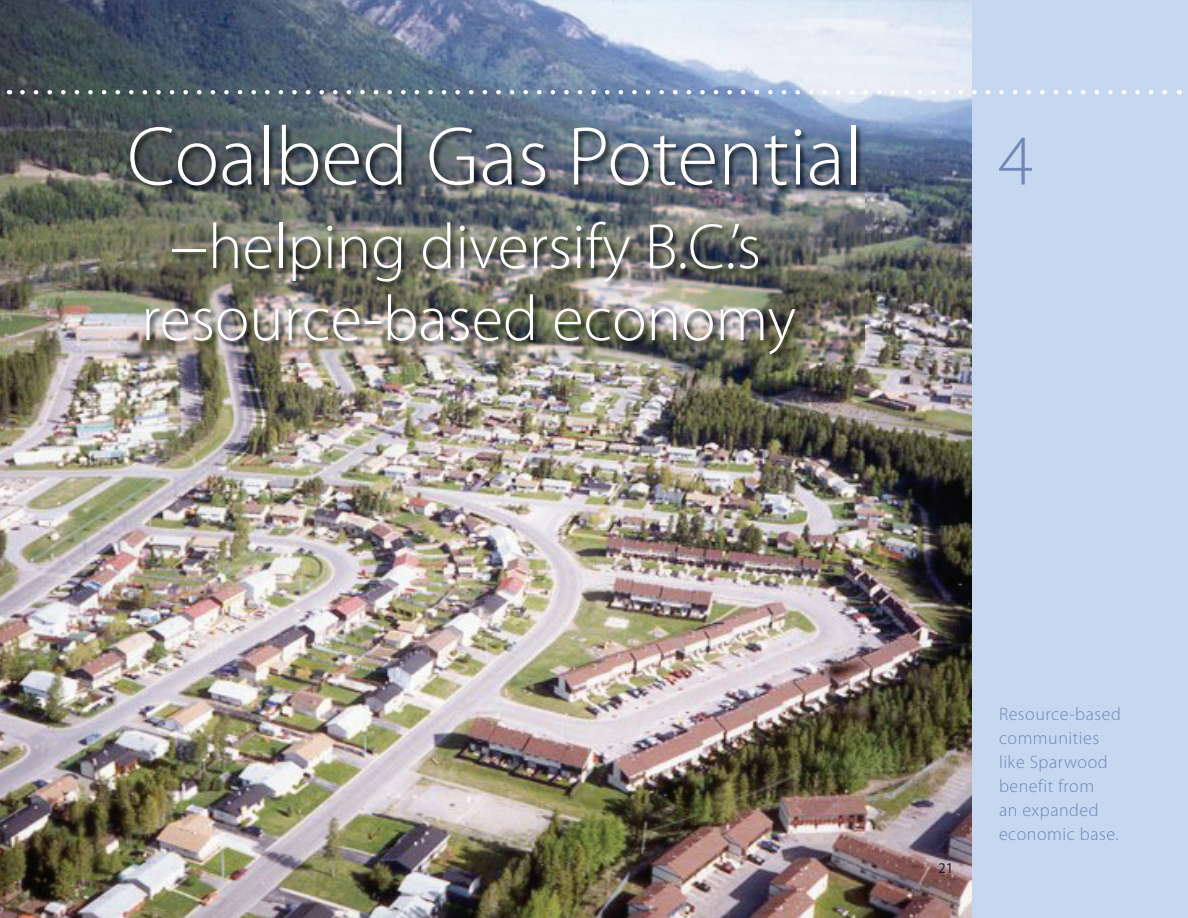
<style>
.page{position:relative;width:1188px;height:918px;background:#fff}
.page>*{position:absolute;margin:0;border:0;box-sizing:border-box;transform-origin:0 0}
.t1{font:300 84px "Myriad Pro";color:#fff}
.t2{font:300 72px "Myriad Pro";color:#7187b7}
.t3{font:300 64.5px/72px "Myriad Pro";color:#fff;text-align:center}
.t4{font:300 18px/24px "Myriad Pro";letter-spacing:.03em;color:#7187b7}
.t5{font:15px "Myriad Pro";color:#231f20}
</style>
<div class="page">
<div style="left:957px;top:0;width:231px;height:918px;background:#c6d8ef"></div>
<img style="left:0;top:0;width:972px;height:918px">
<svg style="left:22px;top:90px;width:1145px;height:4px"></svg>
<img style="left:128px;top:123px;width:737px;height:239px">
<h1 class="t1" style="left:127px;top:110px;width:737px">Coalbed Gas Potential</h1>
<h3 class="t3" style="left:141px;top:212px;width:656px">−helping diversify B.C.’s resource-based economy</h3>
<h2 class="t2" style="left:998px;top:121px;width:37px">4</h2>
<p class="t5" style="left:938px;top:860px;width:17px">21</p>
<p class="t4" style="left:999px;top:702px;width:123px">Resource-based communities like Sparwood benefit from<br>an expanded economic base.</p>
</div>
